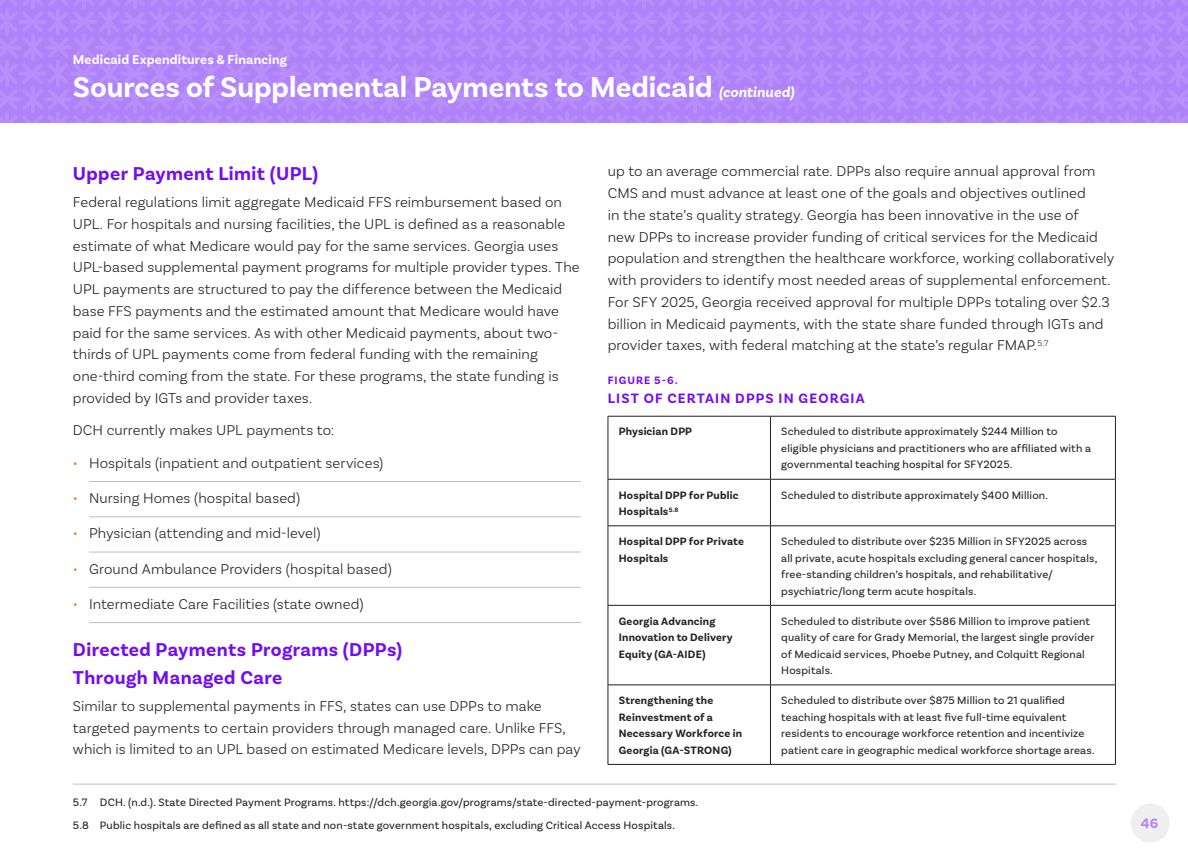
<style>
.page{position:relative;width:1188px;height:864px;background:#fff}
.page>*{position:absolute;margin:0;border:0;box-sizing:border-box;transform-origin:0 0}
.t1{font:700 30px "Basic Sans";color:#fff}
.t2{font:700 19.5px/27.3px "Basic Sans";letter-spacing:.02em;color:#730df1}
.P5{font:300 15px/21.8px "Basic Sans";letter-spacing:.005em;color:#231f20}
.Table_Header{font:700 14.25px "Basic Sans";letter-spacing:.08em;color:#730df1}
.t3{font:700 14.25px "Basic Sans";color:#b082fa}
.t4{font:700 13.5px "Basic Sans";letter-spacing:.015em;color:#fff}
.P7{font:11.25px/16.5px "Basic Sans";letter-spacing:.015em;color:#231f20}
.H7{font:700 11.25px/16.5px "Basic Sans";letter-spacing:.02em;color:#231f20}
.Footnote__line_1{font:11.25px "Basic Sans";letter-spacing:.015em;color:#231f20}
.Footnote{font:11.25px "Basic Sans";letter-spacing:.015em;color:#231f20}
.Table_Header__Sml{font:700 11.25px "Basic Sans";letter-spacing:.09em;color:#730df1}
.s1{font-style:italic;font-size:15px}
.s2{color:#fb7417}
</style>
<div class="page">
<svg style="left:0;top:0;width:1188px;height:123px;background:#b286fa"></svg>
<div style="left:1131px;top:804px;width:39px;height:39px;background:#efefef;border-radius:50%"></div>
<hr style="left:89px;top:481px;width:492px;height:1px;background:#bcbdc0">
<hr style="left:89px;top:517px;width:492px;height:1px;background:#bcbdc0">
<hr style="left:89px;top:552px;width:492px;height:1px;background:#bcbdc0">
<hr style="left:89px;top:587px;width:492px;height:1px;background:#bcbdc0">
<hr style="left:89px;top:622px;width:492px;height:1px;background:#bcbdc0">
<hr style="left:608px;top:416px;width:162px;height:1px;background:#231f20">
<hr style="left:608px;top:416px;width:1px;height:63px;background:#231f20">
<hr style="left:770px;top:416px;width:346px;height:1px;background:#231f20">
<hr style="left:770px;top:416px;width:1px;height:63px;background:#231f20">
<hr style="left:1115px;top:416px;width:1px;height:63px;background:#231f20">
<hr style="left:608px;top:479px;width:162px;height:1px;background:#231f20">
<hr style="left:608px;top:479px;width:1px;height:47px;background:#231f20">
<hr style="left:770px;top:479px;width:346px;height:1px;background:#231f20">
<hr style="left:770px;top:479px;width:1px;height:47px;background:#231f20">
<hr style="left:1115px;top:479px;width:1px;height:47px;background:#231f20">
<hr style="left:608px;top:526px;width:162px;height:1px;background:#231f20">
<hr style="left:608px;top:526px;width:1px;height:79px;background:#231f20">
<hr style="left:770px;top:526px;width:346px;height:1px;background:#231f20">
<hr style="left:770px;top:526px;width:1px;height:79px;background:#231f20">
<hr style="left:1115px;top:526px;width:1px;height:79px;background:#231f20">
<hr style="left:608px;top:605px;width:162px;height:1px;background:#231f20">
<hr style="left:608px;top:606px;width:1px;height:79px;background:#231f20">
<hr style="left:770px;top:605px;width:346px;height:1px;background:#231f20">
<hr style="left:770px;top:606px;width:1px;height:79px;background:#231f20">
<hr style="left:1115px;top:606px;width:1px;height:79px;background:#231f20">
<hr style="left:608px;top:685px;width:162px;height:1px;background:#231f20">
<hr style="left:608px;top:685px;width:1px;height:79px;background:#231f20">
<hr style="left:770px;top:685px;width:346px;height:1px;background:#231f20">
<hr style="left:770px;top:685px;width:1px;height:79px;background:#231f20">
<hr style="left:1115px;top:685px;width:1px;height:79px;background:#231f20">
<hr style="left:608px;top:764px;width:162px;height:1px;background:#231f20">
<hr style="left:770px;top:764px;width:346px;height:1px;background:#231f20">
<hr style="left:73px;top:784px;width:1043px;height:1px;background:#bcbdc0">
<p class="t4" style="left:73px;top:51px;width:216px">Medicaid Expenditures &amp; Financing</p>
<h1 class="t1" style="left:73px;top:69px;width:723px">Sources of Supplemental Payments to Medicaid <span class="s1">(continued)</span></h1>
<h4 class="t2" style="left:73px;top:160px;width:247px">Upper Payment Limit (UPL)</h4>
<p class="P5" style="left:73px;top:191px;width:508px">Federal regulations limit aggregate Medicaid FFS reimbursement based on UPL. For hospitals and nursing facilities, the UPL is defined as a reasonable estimate of what Medicare would pay for the same services. Georgia uses UPL-based supplemental payment programs for multiple provider types. The UPL payments are structured to pay the difference between the Medicaid base FFS payments and the estimated amount that Medicare would have paid for the same services. As with other Medicaid payments, about two&shy;thirds of UPL payments come from federal funding with the remaining one-third coming from the state. For these programs, the state funding is provided by IGTs and provider taxes.</p>
<p class="P5" style="left:73px;top:419px;width:263px">DCH currently makes UPL payments to:</p>
<p class="P5" style="left:73px;top:452px;width:312px"><span class="s2">•</span> Hospitals (inpatient and outpatient services)</p>
<p class="P5" style="left:73px;top:487px;width:229px"><span class="s2">•</span> Nursing Homes (hospital based)</p>
<p class="P5" style="left:73px;top:522px;width:249px"><span class="s2">•</span> Physician (attending and mid-level)</p>
<p class="P5" style="left:73px;top:558px;width:321px"><span class="s2">•</span> Ground Ambulance Providers (hospital based)</p>
<p class="P5" style="left:73px;top:593px;width:292px"><span class="s2">•</span> Intermediate Care Facilities (state owned)</p>
<h4 class="t2" style="left:73px;top:636px;width:331px">Directed Payments Programs (DPPs)<br>Through Managed Care</h4>
<p class="P5" style="left:73px;top:695px;width:509px">Similar to supplemental payments in FFS, states can use DPPs to make targeted payments to certain providers through managed care. Unlike FFS, which is limited to an UPL based on estimated Medicare levels, DPPs can pay</p>
<p class="P5" style="left:608px;top:160px;width:508px">up to an average commercial rate. DPPs also require annual approval from CMS and must advance at least one of the goals and objectives outlined<br>in the state’s quality strategy. Georgia has been innovative in the use of<br>new DPPs to increase provider funding of critical services for the Medicaid population and strengthen the healthcare workforce, working collaboratively with providers to identify most needed areas of supplemental enforcement.<br>For SFY 2025, Georgia received approval for multiple DPPs totaling over $2.3 billion in Medicaid payments, with the state share funded through IGTs and provider taxes, with federal matching at the state’s regular FMAP.<sup>5.7</sup></p>
<p class="Table_Header__Sml" style="left:608px;top:373px;width:71px">FIGURE 5-6.</p>
<p class="Table_Header" style="left:608px;top:390px;width:258px">LIST OF CERTAIN DPPS IN GEORGIA</p>
<p class="H7" style="left:619px;top:424px;width:75px">Physician DPP</p>
<p class="P7" style="left:781px;top:423px;width:311px">Scheduled to distribute approximately $244 Million to eligible physicians and practitioners who are affiliated with a governmental teaching hospital for SFY2025.</p>
<p class="H7" style="left:619px;top:487px;width:121px">Hospital DPP for Public<br>Hospitals<sup>5.8</sup></p>
<p class="P7" style="left:781px;top:486px;width:268px">Scheduled to distribute approximately $400 Million.</p>
<p class="H7" style="left:619px;top:533px;width:127px">Hospital DPP for Private<br>Hospitals</p>
<p class="P7" style="left:781px;top:533px;width:318px">Scheduled to distribute over $235 Million in SFY2025 across all private, acute hospitals excluding general cancer hospitals, free-standing children’s hospitals, and rehabilitative/ psychiatric/long term acute hospitals.</p>
<p class="H7" style="left:619px;top:613px;width:116px">Georgia Advancing<br>Innovation to Delivery<br>Equity (GA-AIDE)</p>
<p class="P7" style="left:781px;top:612px;width:315px">Scheduled to distribute over $586 Million to improve patient quality of care for Grady Memorial, the largest single provider of Medicaid services, Phoebe Putney, and Colquitt Regional Hospitals.</p>
<p class="H7" style="left:619px;top:692px;width:125px">Strengthening the<br>Reinvestment of a<br>Necessary Workforce in<br>Georgia (GA-STRONG)</p>
<p class="P7" style="left:781px;top:692px;width:315px">Scheduled to distribute over $875 Million to 21 qualified teaching hospitals with at least five full-time equivalent residents to encourage workforce retention and incentivize patient care in geographic medical workforce shortage areas.</p>
<p class="Footnote__line_1" style="left:73px;top:795px;width:627px">5.7 DCH. (n.d.). State Directed Payment Programs. https://dch.georgia.gov/programs/state-directed-payment-programs.</p>
<p class="Footnote" style="left:73px;top:819px;width:604px">5.8 Public hospitals are defined as all state and non-state government hospitals, excluding Critical Access Hospitals.</p>
<p class="t3" style="left:1141px;top:815px;width:19px">46</p>
</div>
